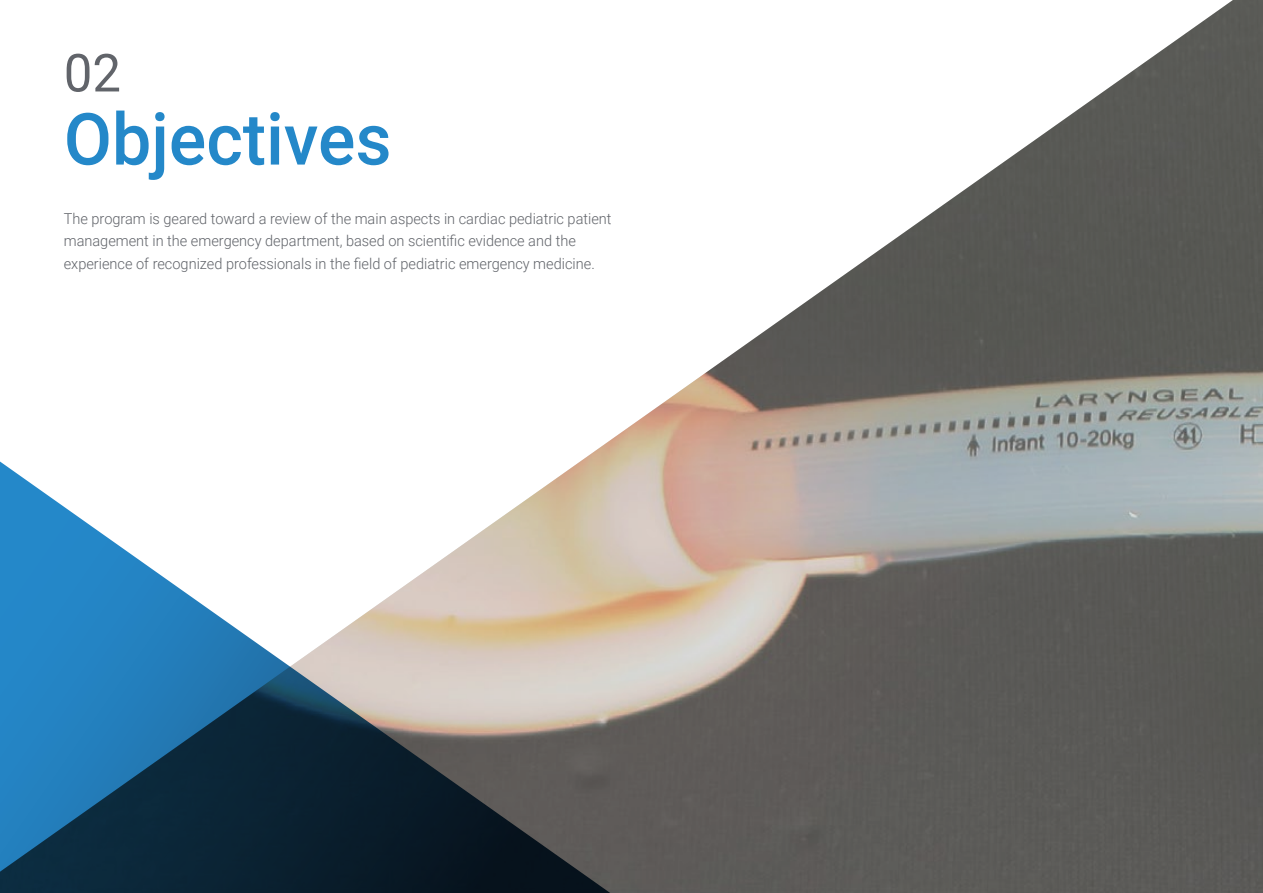
<style>
.page{position:relative;width:1263px;height:893px;background:#fff}
.page>*{position:absolute;margin:0;border:0;box-sizing:border-box;transform-origin:0 0}
.t1{font:500 72px "Roboto";color:#2488c9}
.t2{font:52.5px "Roboto";color:#61646a}
.t3{font:300 15px/22.5px "Roboto";color:#61646a}
</style>
<div class="page">
<img style="left:602px;top:0;width:661px;height:893px">
<svg style="left:0;top:446px;width:640px;height:447px"></svg>
<h2 class="t2" style="left:64px;top:36px;width:59px">02</h2>
<h1 class="t1" style="left:64px;top:89px;width:329px">Objectives</h1>
<p class="t3" style="left:64px;top:207px;width:549px">The program is geared toward a review of the main aspects in cardiac pediatric patient management in the emergency department, based on scientific evidence and the experience of recognized professionals in the field of pediatric emergency medicine.</p>
</div>
